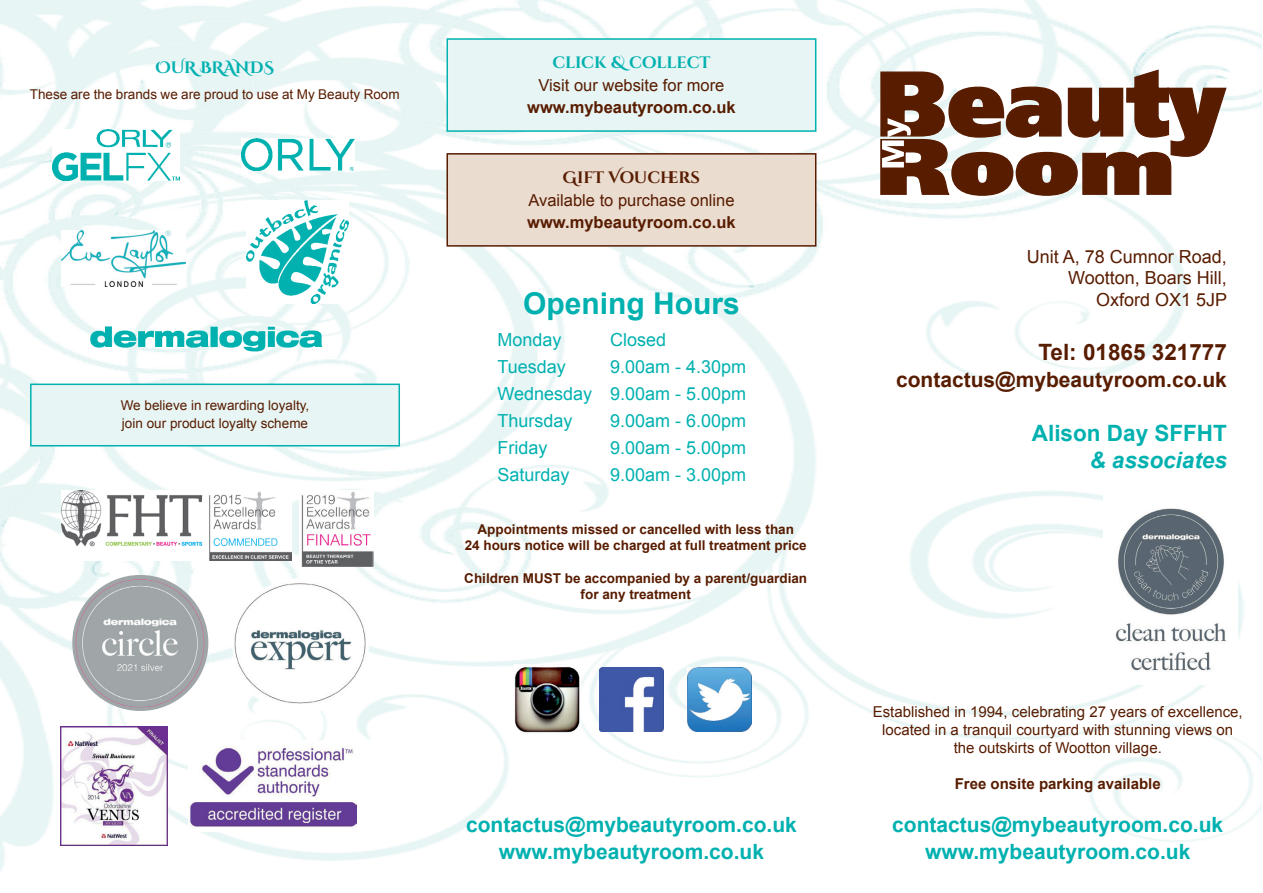
<style>
.page{position:relative;width:1263px;height:893px;background:#fff}
.page>*{position:absolute;margin:0;border:0;box-sizing:border-box;transform-origin:0 0}
.t1{font:700 30px "Arial";color:#00b1b0}
.t2{font:700 22.5px "Arial";color:#581c00}
.t3{font:700 22.5px "Arial";color:#00b1b0}
.t4{font:italic 700 22.5px "Arial";color:#00b1b0}
.t5{font:700 21px/27px "Arial";color:#00b1b0;text-align:center}
.t6{font:700 21px "Arial";color:#581c00}
.t7{font:18px/27px "Arial";color:#00b1b0;text-align:justify}
.t8{font:18px/21.6px "Arial";color:#581c00;text-align:right}
.t9{font:16.5px "Arial";color:#581c00}
.t10{font:700 16.5px "Arial";color:#581c00}
.t11{font:700 16.5px "Cinzel Decorative";letter-spacing:-.005em;color:#00b1b0}
.t12{font:700 16.5px "Cinzel Decorative";letter-spacing:-.005em;color:#581c00}
.t13{font:15px/18px "Arial";color:#581c00;text-align:center}
.t14{font:700 15px "Arial";color:#581c00}
.t15{font:700 13.5px/16.2px "Arial";color:#581c00;text-align:center}
.t16{font:13.5px/18px "Arial";color:#581c00}
</style>
<div class="page">
<img style="left:0;top:0;width:1262px;height:872px">
<img style="left:687px;top:668px;width:64px;height:64px">
<img style="left:600px;top:668px;width:63px;height:64px">
<img style="left:514px;top:665px;width:67px;height:68px">
<img style="left:241px;top:139px;width:113px;height:31px">
<img style="left:247px;top:201px;width:102px;height:103px">
<img style="left:52px;top:130px;width:128px;height:50px">
<img style="left:81px;top:322px;width:260px;height:36px">
<div style="left:30px;top:384px;width:370px;height:62px;background:#e7f5f4;border:2px solid #00b1b0"></div>
<div style="left:446px;top:153px;width:370px;height:94px;background:#ebdcd0;border:2px solid #581c00"></div>
<img style="left:60px;top:726px;width:107px;height:119px">
<img style="left:62px;top:231px;width:124px;height:55px">
<img style="left:188px;top:740px;width:169px;height:91px">
<img style="left:299px;top:490px;width:74px;height:77px">
<img style="left:62px;top:491px;width:230px;height:69px">
<div style="left:446px;top:38px;width:370px;height:94px;background:#e7f5f4;border:2px solid #00b1b0"></div>
<svg style="left:880px;top:69px;width:347px;height:127px"></svg>
<img style="left:1103px;top:493px;width:134px;height:192px">
<img style="left:72px;top:575px;width:136px;height:136px;border-radius:68px">
<img style="left:233px;top:578px;width:136px;height:132px">
<p class="t11" style="left:155px;top:57px;width:120px">OUR BRANDS</p>
<p class="t16" style="left:30px;top:86px;width:371px">These are the brands we are proud to use at My Beauty Room</p>
<p class="t16" style="left:121px;top:396px;width:190px">We believe in rewarding loyalty, join our product loyalty scheme</p>
<p class="t11" style="left:552px;top:53px;width:160px">click &amp; collect</p>
<p class="t9" style="left:538px;top:76px;width:187px">Visit our website for more</p>
<p class="t10" style="left:527px;top:98px;width:210px">www.mybeautyroom.co.uk</p>
<p class="t12" style="left:563px;top:167px;width:139px">Gift Vouchers</p>
<p class="t9" style="left:528px;top:191px;width:208px">Available to purchase online</p>
<p class="t10" style="left:527px;top:213px;width:210px">www.mybeautyroom.co.uk</p>
<h1 class="t1" style="left:523px;top:287px;width:218px">Opening Hours</h1>
<h3 class="t7" style="left:497px;top:326px;width:66px">Monday</h3>
<h3 class="t7" style="left:610px;top:326px;width:58px">Closed</h3>
<h3 class="t7" style="left:497px;top:353px;width:70px">Tuesday</h3>
<h3 class="t7" style="left:497px;top:353px;width:250px;text-indent:112px">9.00am - 4.30pm Wednesday 9.00am - 5.00pm Thursday</h3>
<h3 class="t7" style="left:610px;top:407px;width:138px">9.00am - 6.00pm</h3>
<h3 class="t7" style="left:497px;top:434px;width:52px">Friday</h3>
<h3 class="t7" style="left:610px;top:434px;width:138px">9.00am - 5.00pm</h3>
<h3 class="t7" style="left:497px;top:461px;width:74px">Saturday</h3>
<h3 class="t7" style="left:610px;top:461px;width:138px">9.00am - 3.00pm</h3>
<p class="t15" style="left:465px;top:521px;width:344px">Appointments missed or cancelled with less than<br>24 hours notice will be charged at full treatment price</p>
<p class="t15" style="left:464px;top:570px;width:344px">Children MUST be accompanied by a parent/guardian for any treatment</p>
<h3 class="t5" style="left:466px;top:811px;width:332px">contactus@mybeautyroom.co.uk www.mybeautyroom.co.uk</h3>
<h3 class="t8" style="left:1027px;top:246px;width:202px">Unit A, 78 Cumnor Road,<br>Wootton, Boars Hill,<br>Oxford OX1 5JP</h3>
<h2 class="t2" style="left:1038px;top:339px;width:190px">Tel: 01865 321777</h2>
<h3 class="t6" style="left:896px;top:368px;width:332px">contactus@mybeautyroom.co.uk</h3>
<h2 class="t3" style="left:1032px;top:420px;width:197px">Alison Day SFFHT</h2>
<h2 class="t4" style="left:1089px;top:447px;width:139px">&amp; associates</h2>
<p class="t13" style="left:873px;top:703px;width:371px">Established in 1994, celebrating 27 years of excellence, located in a tranquil courtyard with stunning views on the outskirts of Wootton village.</p>
<p class="t14" style="left:955px;top:775px;width:207px">Free onsite parking available</p>
<h3 class="t5" style="left:892px;top:811px;width:332px">contactus@mybeautyroom.co.uk www.mybeautyroom.co.uk</h3>
</div>
